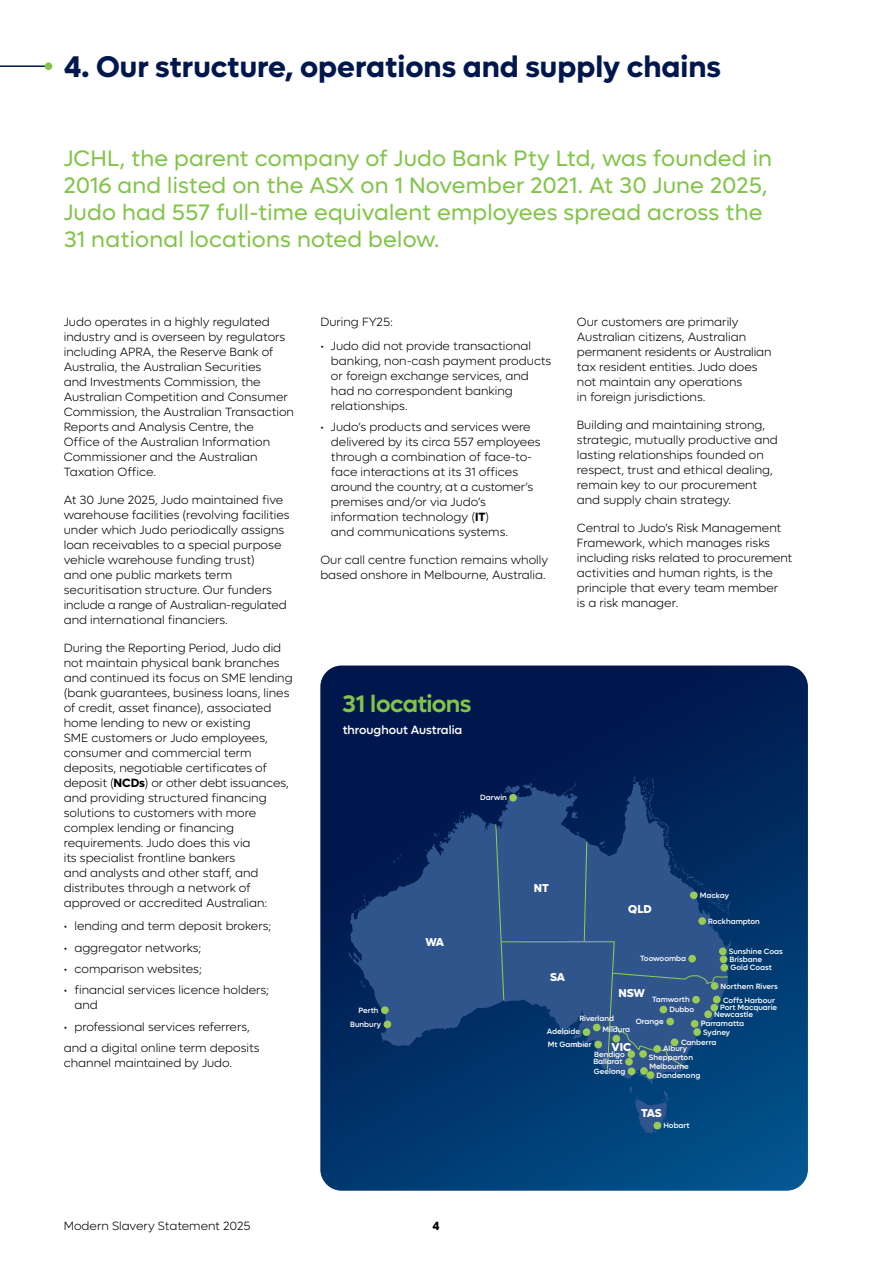
<style>
.page{position:relative;width:893px;height:1263px;background:#fff}
.page>*{position:absolute;margin:0;border:0;box-sizing:border-box;transform-origin:0 0}
.t1{font:700 30px "Lufga JB";color:#00174d}
.t2{font:600 24px "Lufga JB";letter-spacing:-.03em;color:#82c449}
.t3{font:22.5px/27px "Lufga JB";letter-spacing:.01em;color:#82c449}
.t4{font:300 12px/15px "Lufga JB";color:#000}
.t5{font:500 12px "Lufga JB";color:#fff}
.t6{font:700 12px "Lufga JB";color:#000}
.t7{font:800 11.55px "Lufga JB";color:#fff}
.t8{font:500 7.65px/9px "Lufga JB";color:#fff}
.s1{font-weight:700}
</style>
<div class="page">
<hr style="left:0;top:65px;width:48px;height:2px;background:#00174d">
<div style="left:45px;top:62px;width:7px;height:8px;background:#82c449;border-radius:50%"></div>
<svg style="left:320px;top:665px;width:488px;height:526px;background:#022c63"></svg>
<svg style="left:349px;top:777px;width:383px;height:356px;background:#194377"></svg>
<h1 class="t1" style="left:64px;top:48px;width:659px">4. Our structure, operations and supply chains</h1>
<h3 class="t3" style="left:64px;top:145px;width:710px">JCHL, the parent company of Judo Bank Pty Ltd, was founded in 2016 and listed on the ASX on 1 November 2021. At 30 June 2025, Judo had 557 full-time equivalent employees spread across the 31 national locations noted below.</h3>
<p class="t4" style="left:64px;top:315px;width:232px">Judo operates in a highly regulated industry and is overseen by regulators including APRA, the Reserve Bank of Australia, the Australian Securities<br>and Investments Commission, the Australian Competition and Consumer Commission, the Australian Transaction Reports and Analysis Centre, the<br>Office of the Australian Information Commissioner and the Australian Taxation Office.</p>
<p class="t4" style="left:64px;top:492px;width:227px">At 30 June 2025, Judo maintained five warehouse facilities (revolving facilities under which Judo periodically assigns loan receivables to a special purpose vehicle warehouse funding trust)<br>and one public markets term securitisation structure. Our funders include a range of Australian-regulated and international financiers.</p>
<p class="t4" style="left:64px;top:640px;width:230px">During the Reporting Period, Judo did not maintain physical bank branches and continued its focus on SME lending (bank guarantees, business loans, lines of credit, asset finance), associated home lending to new or existing<br>SME customers or Judo employees, consumer and commercial term deposits, negotiable certificates of deposit (<span class="s1">NCDs</span>) or other debt issuances, and providing structured financing solutions to customers with more complex lending or financing requirements. Judo does this via<br>its specialist frontline bankers<br>and analysts and other staff, and distributes through a network of approved or accredited Australian:</p>
<p class="t4" style="left:64px;top:919px;width:209px">• lending and term deposit brokers;</p>
<p class="t4" style="left:64px;top:940px;width:139px">• aggregator networks;</p>
<p class="t4" style="left:64px;top:961px;width:140px">• comparison websites;</p>
<p class="t4" style="left:74px;top:983px;width:196px;text-indent:-11px">• financial services licence holders; and</p>
<p class="t4" style="left:64px;top:1016px;width:197px;line-height:21.5px">• professional services referrers, and a digital online term deposits</p>
<p class="t4" style="left:64px;top:1055px;width:170px">channel maintained by Judo.</p>
<p class="t4" style="left:320px;top:315px;width:74px">During FY25:</p>
<p class="t4" style="left:331px;top:338px;width:222px;text-indent:-11px">• Judo did not provide transactional banking, non-cash payment products or foreign exchange services, and had no correspondent banking relationships.</p>
<p class="t4" style="left:331px;top:419px;width:211px;text-indent:-11px">• Judo’s products and services were delivered by its circa 557 employees through a combination of face-to&shy;face interactions at its 31 offices around the country, at a customer’s premises and/or via Judo’s information technology (<span class="s1">IT</span>)<br>and communications systems.</p>
<p class="t4" style="left:320px;top:552px;width:229px">Our call centre function remains wholly based onshore in Melbourne, Australia.</p>
<p class="t4" style="left:577px;top:315px;width:196px">Our customers are primarily<br>Australian citizens, Australian permanent residents or Australian tax resident entities. Judo does not maintain any operations<br>in foreign jurisdictions.</p>
<p class="t4" style="left:577px;top:417px;width:202px">Building and maintaining strong, strategic, mutually productive and lasting relationships founded on respect, trust and ethical dealing, remain key to our procurement and supply chain strategy.</p>
<p class="t4" style="left:577px;top:520px;width:217px">Central to Judo’s Risk Management<br>Framework, which manages risks including risks related to procurement activities and human rights, is the principle that every team member<br>is a risk manager.</p>
<h2 class="t2" style="left:342px;top:689px;width:130px">31 locations</h2>
<p class="t5" style="left:343px;top:723px;width:121px">throughout Australia</p>
<p class="t8" style="left:480px;top:793px;width:28px">Darwin</p>
<p class="t7" style="left:425px;top:935px;width:20px">WA</p>
<p class="t7" style="left:534px;top:881px;width:17px">NT</p>
<p class="t7" style="left:628px;top:902px;width:25px">QLD</p>
<p class="t8" style="left:640px;top:954px;width:47px">Toowoomba</p>
<p class="t8" style="left:700px;top:891px;width:31px">Mackay</p>
<p class="t8" style="left:708px;top:916px;width:53px">Rockhampton</p>
<p class="t8" style="left:729px;top:947px;width:59px">Sunshine Coast</p>
<p class="t8" style="left:729px;top:955px;width:44px;line-height:8.1px">Brisbane<br>Gold Coast</p>
<p class="t8" style="left:359px;top:1006px;width:22px">Perth</p>
<p class="t8" style="left:350px;top:1020px;width:32px">Bunbury</p>
<p class="t7" style="left:550px;top:970px;width:17px">SA</p>
<p class="t8" style="left:721px;top:979px;width:59px;line-height:13.8px;text-align:center">Northern Rivers<br>Coffs Harbour</p>
<p class="t8" style="left:714px;top:1010px;width:40px">Newcastle</p>
<p class="t7" style="left:618px;top:986px;width:28px">NSW</p>
<p class="t8" style="left:652px;top:995px;width:39px">Tamworth</p>
<p class="t8" style="left:669px;top:1005px;width:26px">Dubbo</p>
<p class="t8" style="left:701px;top:1000px;width:78px;line-height:15.9px;text-indent:20px">Port Macquarie<br>Parramatta</p>
<p class="t8" style="left:579px;top:1014px;width:36px">Riverland</p>
<p class="t8" style="left:636px;top:1017px;width:30px">Orange</p>
<p class="t8" style="left:602px;top:1025px;width:29px">Mildura</p>
<p class="t8" style="left:547px;top:1025px;width:46px;line-height:13px">Adelaide<br>Mt Gambier</p>
<p class="t8" style="left:703px;top:1027px;width:28px">Sydney</p>
<p class="t8" style="left:663px;top:1039px;width:55px;line-height:6px;text-indent:18px">Canberra<br>Albury</p>
<p class="t8" style="left:649px;top:1052px;width:46px">Shepparton</p>
<p class="t7" style="left:612px;top:1040px;width:21px">VIC</p>
<p class="t8" style="left:593px;top:1050px;width:33px;line-height:7.5px">Bendigo<br>Ballarat</p>
<p class="t8" style="left:656px;top:1062px;width:45px;text-indent:-7px">Melbourne<br>Dandenong</p>
<p class="t8" style="left:594px;top:1067px;width:33px">Geelong</p>
<p class="t7" style="left:641px;top:1106px;width:22px">TAS</p>
<p class="t8" style="left:663px;top:1121px;width:28px">Hobart</p>
<p class="t4" style="left:64px;top:1218px;width:188px">Modern Slavery Statement 2025</p>
<p class="t6" style="left:432px;top:1218px;width:9px">4</p>
</div>
